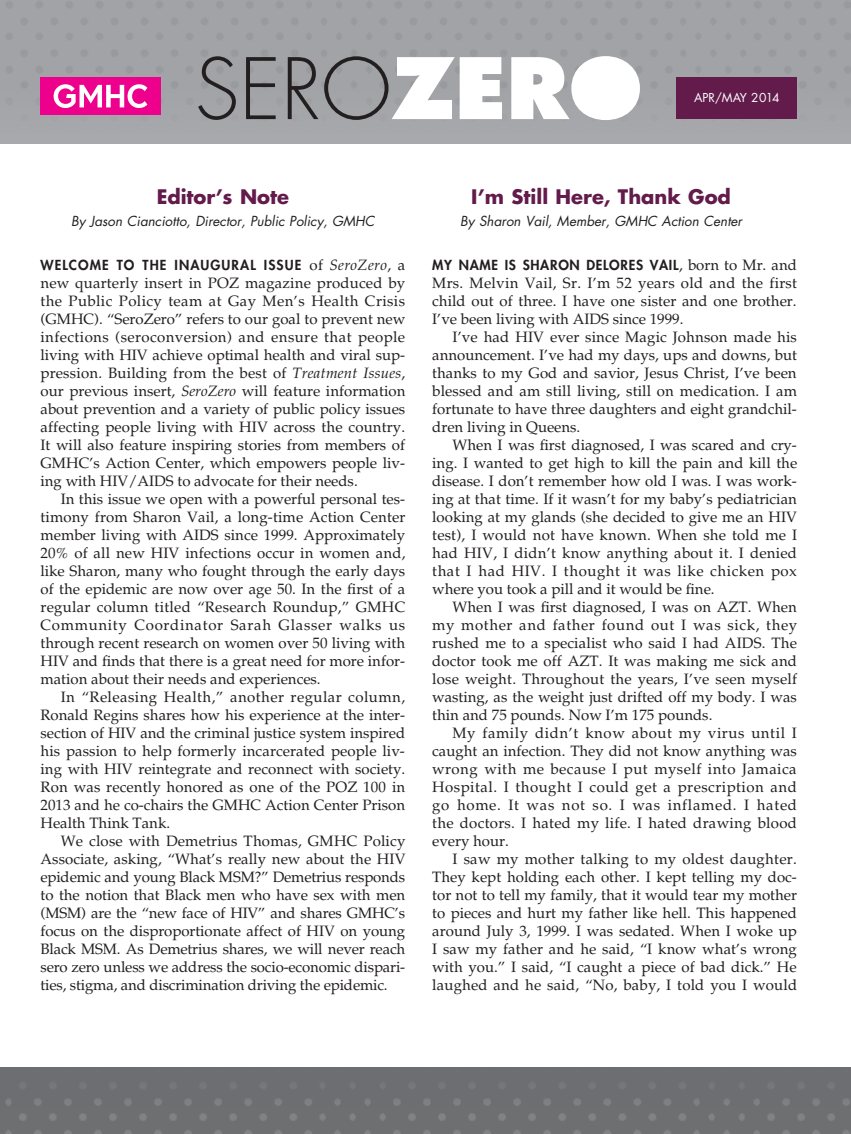
<style>
.page{position:relative;width:851px;height:1134px;background:#fff}
.page>*{position:absolute;margin:0;border:0;box-sizing:border-box;transform-origin:0 0}
.t1{font:300 82.2px "Futura";color:#231f20}
.t2{font:700 19.5px "Futura";color:#621b4b}
.t3{font:15px/18px "Palatino";color:#231f20;text-align:justify}
.t4{font:italic 13.5px "Futura";color:#231f20}
.t5{font:800 13.5px "Futura";letter-spacing:.05em;color:#231f20}
.t6{font:800 13.5px "Futura";letter-spacing:.08em;color:#231f20}
.t7{font:12px "Futura";color:#fff}
.s1{font-weight:800;color:#fff}
.s2{font-family:"Palatino";font-weight:400;font-size:15px}
.s3{font-family:"Palatino";font-weight:400;font-style:italic;font-size:15px}
.s4{font-style:italic}
</style>
<div class="page">
<div style="left:0;top:0;width:850px;height:144px;background:#a1a3a6"></div>
<div style="left:0;top:1067px;width:850px;height:67px;background:#6d6e71"></div>
<div style="left:676px;top:77px;width:120px;height:42px;background:#621b4b"></div>
<div style="left:40px;top:77px;width:121px;height:38px;background:#ec008c"></div>
<svg style="left:54px;top:84px;width:93px;height:24px"></svg>
<div style="left:588px;top:70px;width:38px;height:38px;background:#fff"></div>
<h1 class="t1" style="left:195px;top:36px;width:449px">SERO<span class="s1">ZERO</span></h1>
<p class="t7" style="left:694px;top:90px;width:87px">Apr/May 2014</p>
<h2 class="t2" style="left:157px;top:183px;width:134px">Editor’s Note</h2>
<p class="t4" style="left:71px;top:212px;width:305px">By Jason Cianciotto, Director, Public Policy, GMHC</p>
<p class="t6" style="left:41px;top:256px;width:366px">WELCOME TO THE INAUGURAL ISSUE <span class="s2">of</span> <span class="s3">SeroZero</span><span class="s2">, a</span></p>
<p class="t3" style="left:41px;top:274px;width:366px">new quarterly insert in POZ magazine produced by the Public Policy team at Gay Men’s Health Crisis (GMHC). “SeroZero” refers to our goal to prevent new infections (seroconversion) and ensure that people living with HIV achieve optimal health and viral sup&shy;pression. Building from the best of <span class="s4">Treatment Issues</span>, our previous insert, <span class="s4">SeroZero</span> will feature information about prevention and a variety of public policy issues affecting people living with HIV across the country.<br>It will also feature inspiring stories from members of GMHC’s Action Center, which empowers people liv&shy;ing with HIV/AIDS to advocate for their needs.</p>
<p class="t3" style="left:41px;top:490px;width:366px;text-indent:20px">In this issue we open with a powerful personal tes&shy;timony from Sharon Vail, a long-time Action Center member living with AIDS since 1999. Approximately 20% of all new HIV infections occur in women and, like Sharon, many who fought through the early days of the epidemic are now over age 50. In the first of a regular column titled “Research Roundup,” GMHC Community Coordinator Sarah Glasser walks us through recent research on women over 50 living with HIV and finds that there is a great need for more infor&shy;mation about their needs and experiences.</p>
<p class="t3" style="left:41px;top:688px;width:366px;text-indent:20px">In “Releasing Health,” another regular column, Ronald Regins shares how his experience at the inter&shy;section of HIV and the criminal justice system inspired his passion to help formerly incarcerated people liv&shy;ing with HIV reintegrate and reconnect with society.<br>Ron was recently honored as one of the POZ 100 in 2013 and he co-chairs the GMHC Action Center Prison Health Think Tank.</p>
<p class="t3" style="left:41px;top:832px;width:366px;text-indent:20px">We close with Demetrius Thomas, GMHC Policy Associate, asking, “What’s really new about the HIV epidemic and young Black MSM?” Demetrius responds to the notion that Black men who have sex with men (MSM) are the “new face of HIV” and shares GMHC’s focus on the disproportionate affect of HIV on young Black MSM. As Demetrius shares, we will never reach sero zero unless we address the socio-economic dispari&shy;ties, stigma, and discrimination driving the epidemic.</p>
<h2 class="t2" style="left:471px;top:183px;width:261px">I’m Still Here, Thank God</h2>
<p class="t4" style="left:460px;top:212px;width:283px">By Sharon Vail, Member, GMHC Action Center</p>
<p class="t5" style="left:432px;top:256px;width:366px">MY NAME IS SHARON DELORES VAIL<span class="s2">, born to Mr. and</span></p>
<p class="t3" style="left:432px;top:274px;width:366px">Mrs. Melvin Vail, Sr. I’m 52 years old and the first child out of three. I have one sister and one brother.<br>I’ve been living with AIDS since 1999.</p>
<p class="t3" style="left:432px;top:328px;width:366px;text-indent:20px">I’ve had HIV ever since Magic Johnson made his announcement. I’ve had my days, ups and downs, but thanks to my God and savior, Jesus Christ, I’ve been blessed and am still living, still on medication. I am fortunate to have three daughters and eight grandchil&shy;dren living in Queens.</p>
<p class="t3" style="left:432px;top:436px;width:366px;text-indent:20px">When I was first diagnosed, I was scared and cry&shy;ing. I wanted to get high to kill the pain and kill the disease. I don’t remember how old I was. I was work&shy;ing at that time. If it wasn’t for my baby’s pediatrician looking at my glands (she decided to give me an HIV test), I would not have known. When she told me I had HIV, I didn’t know anything about it. I denied that I had HIV. I thought it was like chicken pox where you took a pill and it would be fine.</p>
<p class="t3" style="left:432px;top:598px;width:366px;text-indent:20px">When I was first diagnosed, I was on AZT. When my mother and father found out I was sick, they rushed me to a specialist who said I had AIDS. The doctor took me off AZT. It was making me sick and lose weight. Throughout the years, I’ve seen myself wasting, as the weight just drifted off my body. I was thin and 75 pounds. Now I’m 175 pounds.</p>
<p class="t3" style="left:432px;top:724px;width:366px;text-indent:20px">My family didn’t know about my virus until I caught an infection. They did not know anything was wrong with me because I put myself into Jamaica Hospital. I thought I could get a prescription and go home. It was not so. I was inflamed. I hated the doctors. I hated my life. I hated drawing blood every hour.</p>
<p class="t3" style="left:432px;top:850px;width:366px;text-indent:20px">I saw my mother talking to my oldest daughter.<br>They kept holding each other. I kept telling my doc&shy;tor not to tell my family, that it would tear my mother to pieces and hurt my father like hell. This happened around July 3, 1999. I was sedated. When I woke up I saw my father and he said, “I know what’s wrong with you.” I said, “I caught a piece of bad dick.” He laughed and he said, “No, baby, I told you I would</p>
</div>
